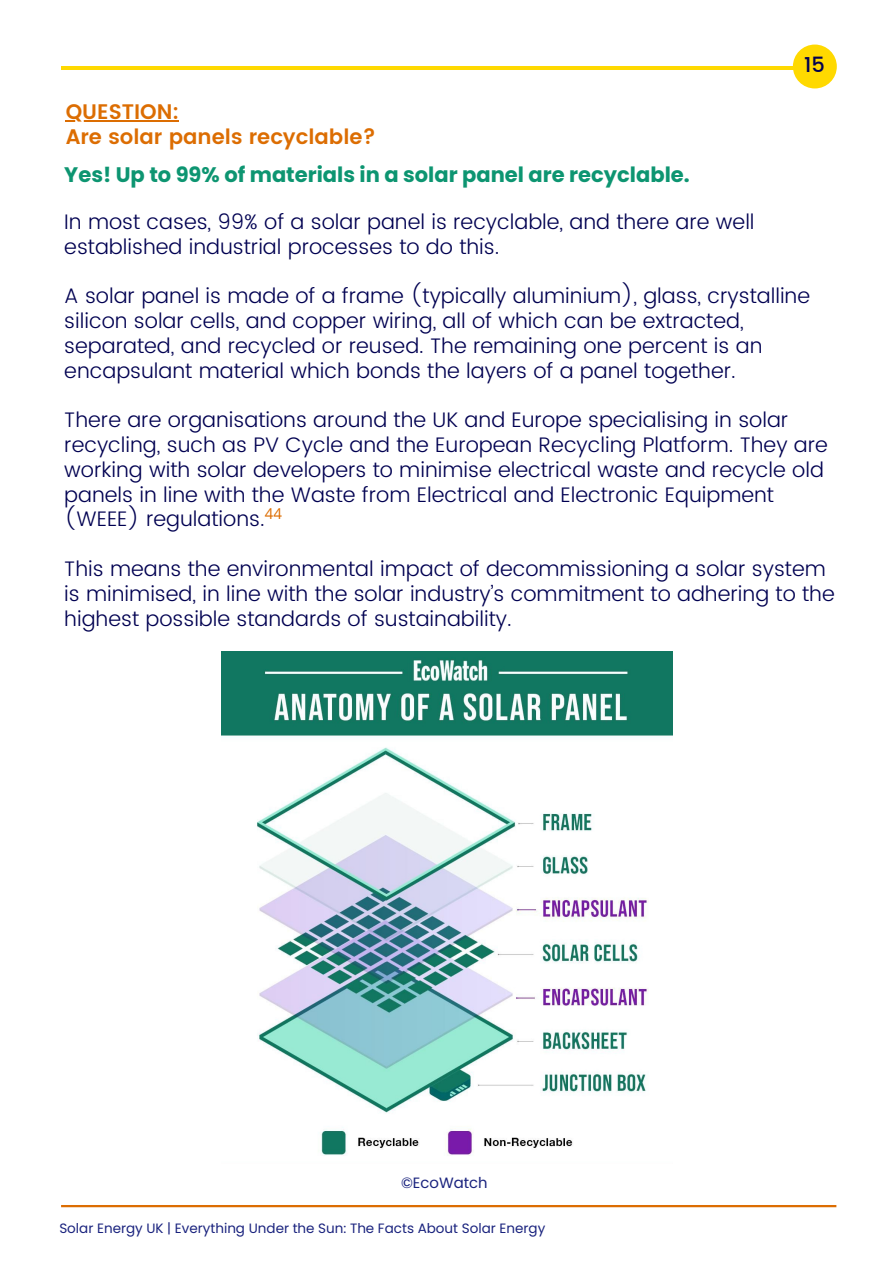
<style>
.page{position:relative;width:894px;height:1264px;background:#fff}
.page>*{position:absolute;margin:0;border:0;box-sizing:border-box;transform-origin:0 0}
.t1{font:300 21px/24.8px "Poppins";color:#000051}
.t2{font:700 21px "Poppins";color:#0d9571}
.t3{font:600 21px "Poppins";color:#dc6d02}
.t4{font:500 21px "Poppins";color:#000051}
.t5{font:15px "Poppins";color:#1a237e}
.t6{font:15px "Open Sans";color:#dc6d02}
.t7{font:13.5px "Poppins";color:#1a237e}
</style>
<div class="page">
<hr style="left:61px;top:66px;width:771px;height:4px;background:#ffd900">
<div style="left:792px;top:45px;width:44px;height:43px;background:#ffd900;border-radius:50%"></div>
<hr style="left:61px;top:1204px;width:775px;height:3px;background:#dc6d02">
<img style="left:221px;top:651px;width:450px;height:505px">
<hr style="left:66px;top:120px;width:113px;height:1px;background:#dc6d02">
<p class="t3" style="left:66px;top:99px;width:115px">QUESTION:</p>
<p class="t3" style="left:66px;top:124px;width:312px">Are solar panels recyclable?</p>
<p class="t2" style="left:64px;top:160px;width:626px">Yes! Up to 99% of materials in a solar panel are recyclable.</p>
<p class="t4" style="left:804px;top:52px;width:22px">15</p>
<p class="t1" style="left:64px;top:209px;width:691px">In most cases, 99% of a solar panel is recyclable, and there are well established industrial processes to do this.</p>
<p class="t1" style="left:64px;top:284px;width:747px">A solar panel is made of a frame (typically aluminium), glass, crystalline silicon solar cells, and copper wiring, all of which can be extracted, separated, and recycled or reused. The remaining one percent is an encapsulant material which bonds the layers of a panel together.</p>
<p class="t1" style="left:64px;top:407px;width:765px">There are organisations around the UK and Europe specialising in solar recycling, such as PV Cycle and the European Recycling Platform. They are working with solar developers to minimise electrical waste and recycle old panels in line with the Waste from Electrical and Electronic Equipment (WEEE) regulations.</p>
<p class="t1" style="left:64px;top:556px;width:771px">This means the environmental impact of decommissioning a solar system is minimised, in line with the solar industry’s commitment to adhering to the highest possible standards of sustainability.</p>
<p class="t6" style="left:265px;top:503px;width:19px">44</p>
<p class="t5" style="left:401px;top:1174px;width:88px">©EcoWatch</p>
<p class="t7" style="left:59px;top:1219px;width:487px">Solar Energy UK | Everything Under the Sun: The Facts About Solar Energy</p>
</div>
